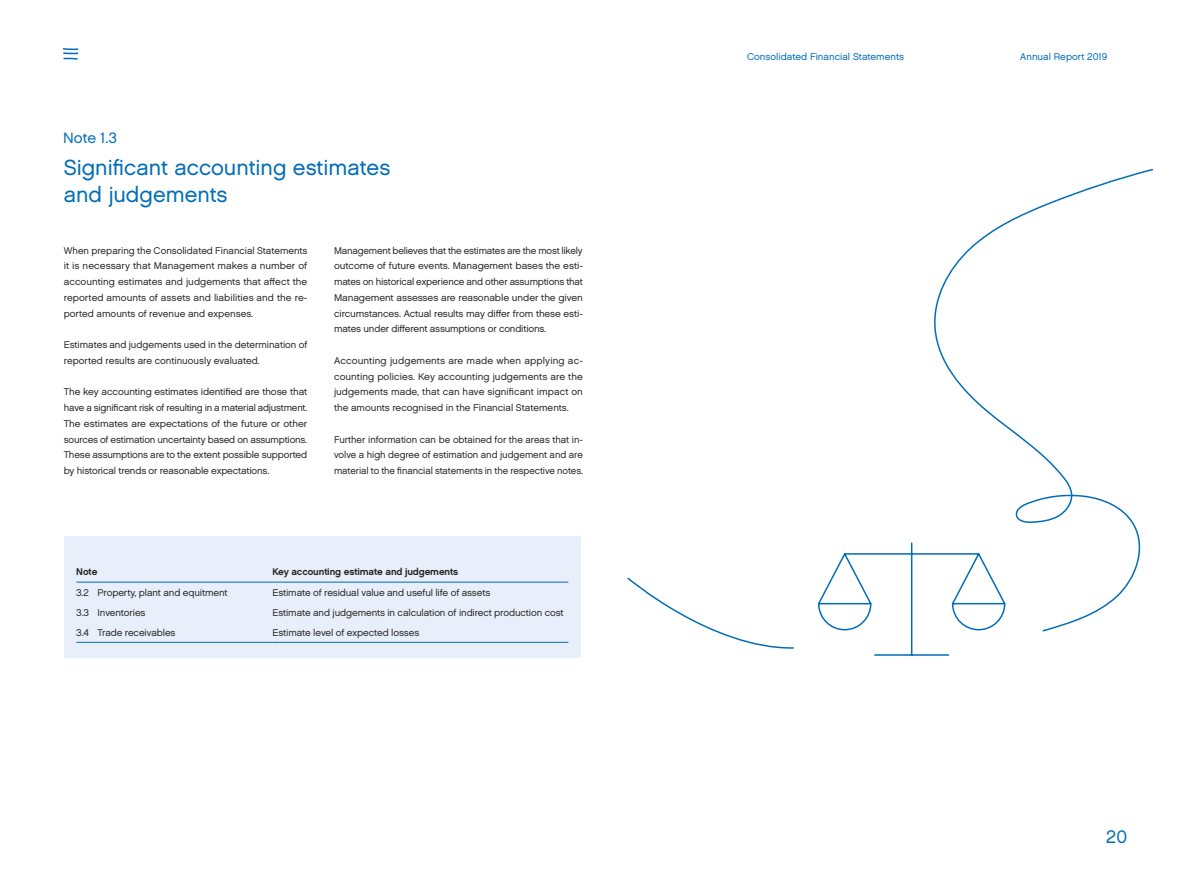
<style>
.page{position:relative;width:1191px;height:893px;background:#fff}
.page>*{position:absolute;margin:0;border:0;box-sizing:border-box;transform-origin:0 0}
.t1{font:21.75px/27px "LEGO Chalet 60";color:#006db7}
.t2{font:18px "LEGO Chalet 60";color:#006db7}
.t3{font:15px "LEGO Chalet 60";color:#006db7}
.t4{font:9.75px/15.8px "LEGO Chalet 60";letter-spacing:-.01em;color:#282827;text-align:justify}
.t5{font:9.75px "LEGO Chalet 60";color:#006db7}
.t6{font:700 9.75px "LEGO Chalet 60";letter-spacing:-.01em;color:#282827}
</style>
<div class="page">
<div style="left:64px;top:536px;width:516px;height:122px;background:#e9effa"></div>
<svg style="left:818px;top:542px;width:132px;height:114px"></svg>
<svg style="left:627px;top:577px;width:167px;height:72px"></svg>
<svg style="left:931px;top:168px;width:222px;height:465px"></svg>
<hr style="left:76px;top:582px;width:196px;height:1px;background:#006db7">
<hr style="left:272px;top:582px;width:296px;height:1px;background:#006db7">
<hr style="left:76px;top:642px;width:196px;height:1px;background:#006db7">
<hr style="left:272px;top:642px;width:296px;height:1px;background:#006db7">
<svg style="left:63px;top:48px;width:16px;height:12px"></svg>
<h3 class="t3" style="left:63px;top:129px;width:55px">Note 1.3</h3>
<h1 class="t1" style="left:64px;top:154px;width:328px">Significant accounting estimates and judgements</h1>
<p class="t4" style="left:64px;top:242px;width:245px">When preparing the Consolidated Financial Statements it is necessary that Management makes a number of accounting estimates and judgements that affect the reported amounts of assets and liabilities and the re&shy;ported amounts of revenue and expenses.</p>
<p class="t4" style="left:64px;top:337px;width:245px">Estimates and judgements used in the determination of reported results are continuously evaluated.</p>
<p class="t4" style="left:64px;top:384px;width:245px">The key accounting estimates identified are those that have a significant risk of resulting in a material adjustment.<br>The estimates are expectations of the future or other sources of estimation uncertainty based on assumptions.<br>These assumptions are to the extent possible supported by historical trends or reasonable expectations.</p>
<p class="t4" style="left:334px;top:242px;width:250px">Management believes that the estimates are the most likely outcome of future events. Management bases the esti&shy;mates on historical experience and other assumptions that Management assesses are reasonable under the given circumstances. Actual results may differ from these esti&shy;mates under different assumptions or conditions.</p>
<p class="t4" style="left:334px;top:352px;width:250px">Accounting judgements are made when applying ac&shy;counting policies. Key accounting judgements are the judgements made, that can have significant impact on the amounts recognised in the Financial Statements.</p>
<p class="t4" style="left:334px;top:431px;width:250px">Further information can be obtained for the areas that in&shy;volve a high degree of estimation and judgement and are material to the financial statements in the respective notes.</p>
<p class="t6" style="left:76px;top:565px;width:23px">Note</p>
<p class="t6" style="left:272px;top:565px;width:187px">Key accounting estimate and judgements</p>
<p class="t4" style="left:76px;top:584px;width:153px">3.2 Property, plant and equitment</p>
<p class="t4" style="left:272px;top:584px;width:219px">Estimate of residual value and useful life of assets</p>
<p class="t4" style="left:76px;top:605px;width:71px">3.3 Inventories</p>
<p class="t4" style="left:272px;top:605px;width:292px">Estimate and judgements in calculation of indirect production cost</p>
<p class="t4" style="left:76px;top:625px;width:101px">3.4 Trade receivables</p>
<p class="t4" style="left:272px;top:625px;width:148px">Estimate level of expected losses</p>
<p class="t5" style="left:747px;top:51px;width:158px">Consolidated Financial Statements</p>
<p class="t5" style="left:1020px;top:51px;width:89px">Annual Report 2019</p>
<h2 class="t2" style="left:1106px;top:825px;width:22px">20</h2>
</div>
